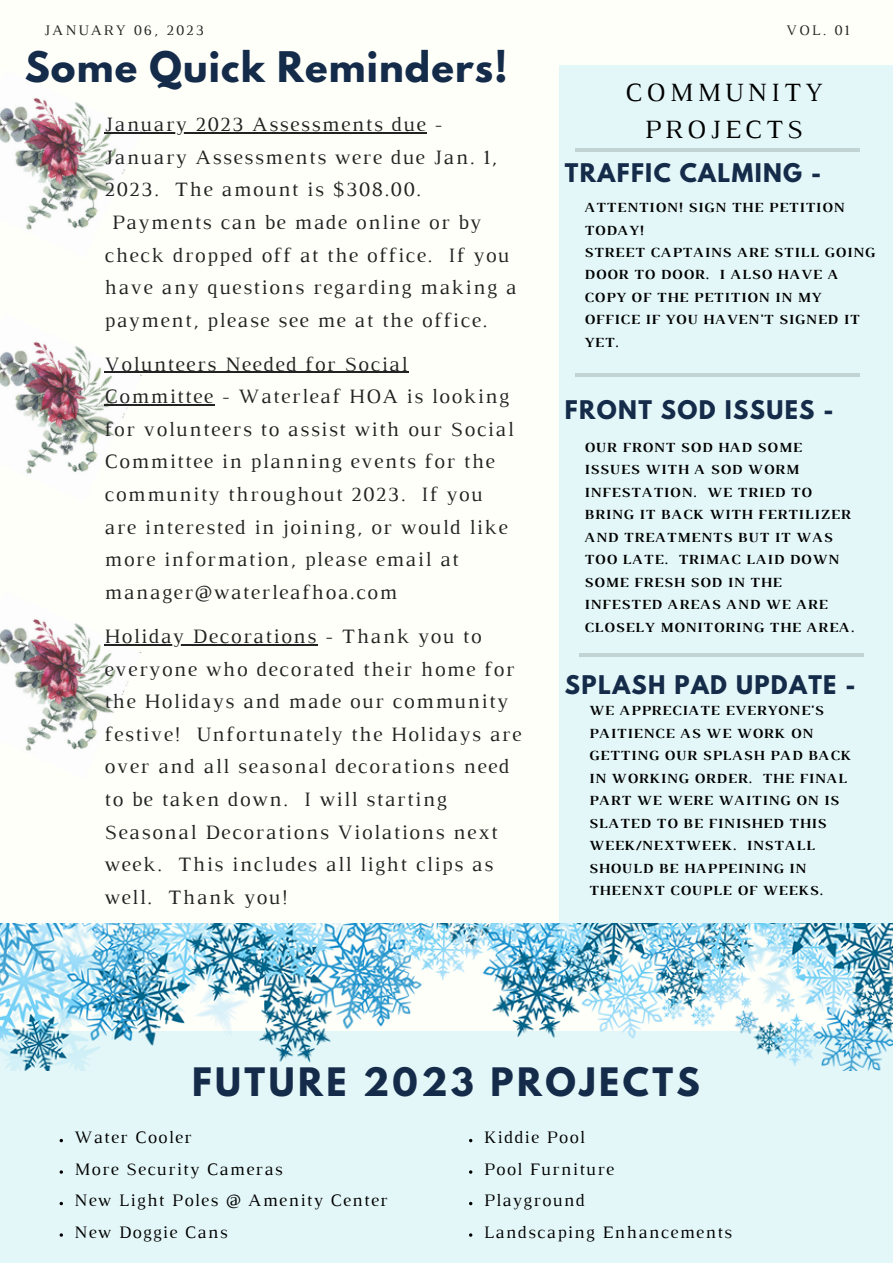
<style>
.page{position:relative;width:893px;height:1264px;background:#fff}
.page>*{position:absolute;margin:0;border:0;box-sizing:border-box;transform-origin:0 0}
.t1{font:700 37.35px "League Spartan";letter-spacing:.03em;color:#152b4a}
.t2{font:700 34.65px "League Spartan";letter-spacing:.1em;color:#152b4a}
.t3{font:26.85px/37px "Luthier";letter-spacing:.14em;color:#000;text-align:center}
.t4{font:700 22.8px "League Spartan";letter-spacing:.06em;color:#152b4a}
.t5{font:20.85px/32.5px "Luthier";letter-spacing:.07em;color:#222}
.t6{font:17.85px/31.5px "Luthier";letter-spacing:.07em;color:#000}
.t7{font:14.85px "Luthier";letter-spacing:.14em;color:#222}
.t8{font:700 14.25px/22.5px "Luthier";letter-spacing:.06em;color:#000}
</style>
<div class="page">
<div style="left:0;top:0;width:892px;height:1262px;background:#fffff9"></div>
<div style="left:0;top:1031px;width:892px;height:231px;background:#e4f7f8"></div>
<div style="left:559px;top:65px;width:333px;height:858px;background:#e4f7f8"></div>
<hr style="left:575px;top:148px;width:284px;height:3px;background:#000">
<hr style="left:575px;top:373px;width:284px;height:3px;background:#000">
<hr style="left:579px;top:653px;width:285px;height:4px;background:#c2d3d4">
<img style="left:0;top:924px;width:892px;height:146px">
<img style="left:0;top:97px;width:142px;height:133px">
<hr style="left:104px;top:132px;width:323px;height:1px;background:#222">
<img style="left:0;top:619px;width:142px;height:132px">
<hr style="left:104px;top:644px;width:214px;height:1px;background:#222">
<img style="left:0;top:341px;width:142px;height:133px">
<hr style="left:104px;top:372px;width:305px;height:1px;background:#222">
<hr style="left:104px;top:404px;width:110px;height:1px;background:#222">
<p class="t7" style="left:44px;top:24px;width:161px">JANUARY 06, 2023</p>
<p class="t7" style="left:786px;top:24px;width:65px">VOL. 01</p>
<h1 class="t1" style="left:25px;top:48px;width:484px">Some Quick Reminders!</h1>
<p class="t3" style="left:625px;top:76px;width:198px">COMMUNITY<br>PROJECTS</p>
<p class="t4" style="left:565px;top:161px;width:258px">TRAFFIC CALMING -</p>
<p class="t8" style="left:584px;top:197px;width:292px">ATTENTION! SIGN THE PETITION<br>TODAY!<br>STREET CAPTAINS ARE STILL GOING<br>DOOR TO DOOR. I ALSO HAVE A<br>COPY OF THE PETITION IN MY<br>OFFICE IF YOU HAVEN'T SIGNED IT<br>YET.</p>
<p class="t5" style="left:104px;top:110px;width:339px">January 2023 Assessments due -</p>
<p class="t5" style="left:104px;top:142px;width:394px">January Assessments were due Jan. 1,</p>
<p class="t5" style="left:104px;top:175px;width:318px">2023. The amount is $308.00.</p>
<p class="t5" style="left:112px;top:207px;width:371px">Payments can be made online or by</p>
<p class="t5" style="left:104px;top:240px;width:406px">check dropped off at the office. If you</p>
<p class="t5" style="left:104px;top:273px;width:413px">have any questions regarding making a</p>
<p class="t5" style="left:104px;top:305px;width:384px">payment, please see me at the office.</p>
<p class="t5" style="left:104px;top:349px;width:410px">Volunteers Needed for Social Committee - Waterleaf HOA is looking for volunteers to assist with our Social Committee in planning events for the community throughout 2023. If you are interested in joining, or would like more information, please email at manager@waterleafhoa.com</p>
<p class="t5" style="left:104px;top:621px;width:418px">Holiday Decorations - Thank you to everyone who decorated their home for the Holidays and made our community festive! Unfortunately the Holidays are over and all seasonal decorations need to be taken down. I will starting Seasonal Decorations Violations next week. This includes all light clips as well. Thank you!</p>
<p class="t4" style="left:565px;top:398px;width:270px">FRONT SOD ISSUES -</p>
<p class="t8" style="left:584px;top:437px;width:271px">OUR FRONT SOD HAD SOME<br>ISSUES WITH A SOD WORM<br>INFESTATION. WE TRIED TO<br>BRING IT BACK WITH FERTILIZER<br>AND TREATMENTS BUT IT WAS<br>TOO LATE. TRIMAC LAID DOWN<br>SOME FRESH SOD IN THE<br>INFESTED AREAS AND WE ARE<br>CLOSELY MONITORING THE AREA.</p>
<p class="t4" style="left:565px;top:673px;width:292px">SPLASH PAD UPDATE -</p>
<p class="t8" style="left:588px;top:700px;width:263px">WE APPRECIATE EVERYONE'S<br>PAITIENCE AS WE WORK ON<br>GETTING OUR SPLASH PAD BACK<br>IN WORKING ORDER. THE FINAL<br>PART WE WERE WAITING ON IS<br>SLATED TO BE FINISHED THIS<br>WEEK/NEXTWEEK. INSTALL<br>SHOULD BE HAPPEINING IN<br>THEENXT COUPLE OF WEEKS.</p>
<h2 class="t2" style="left:192px;top:1064px;width:509px">FUTURE 2023 PROJECTS</h2>
<p class="t6" style="left:74px;top:1123px;width:315px">Water Cooler<br>More Security Cameras<br>New Light Poles @ Amenity Center<br>New Doggie Cans</p>
<p class="t6" style="left:483px;top:1123px;width:250px">Kiddie Pool<br>Pool Furniture<br>Playground<br>Landscaping Enhancements</p>
</div>
